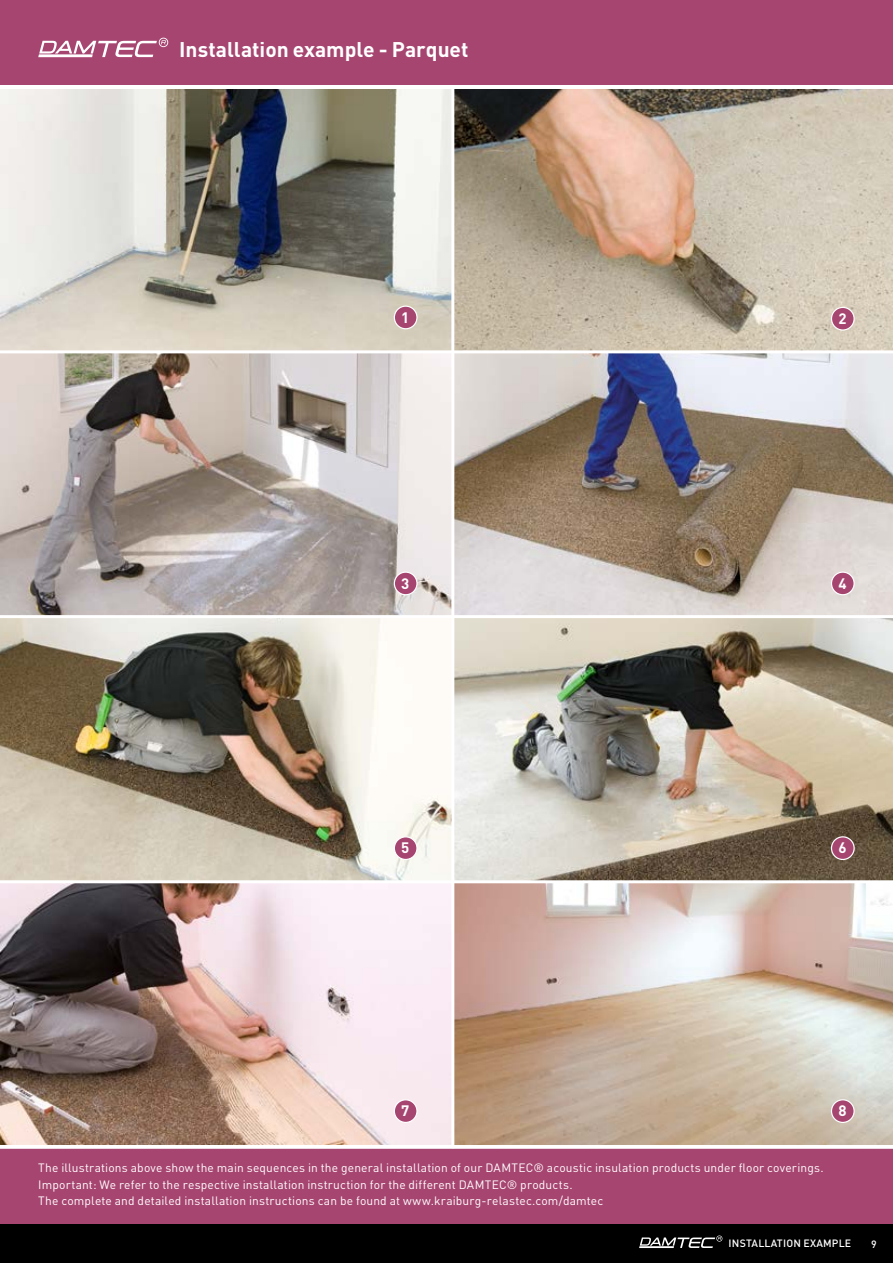
<style>
.page{position:relative;width:893px;height:1263px;background:#fff}
.page>*{position:absolute;margin:0;border:0;box-sizing:border-box;transform-origin:0 0}
.t1{font:700 21px "DIN Pro";color:#fff}
.t2{font:700 15px "DIN Pro";color:#fff}
.t3{font:12px/16.5px "DIN Pro";letter-spacing:.015em;color:#fff}
.t4{font:500 10.5px "DIN Pro";letter-spacing:.02em;color:#fff}
</style>
<div class="page">
<div style="left:0;top:1148px;width:893px;height:115px;background:#a74571"></div>
<div style="left:0;top:1225px;width:893px;height:38px;background:#000"></div>
<div style="left:0;top:1144px;width:893px;height:5px;background:#fff"></div>
<div style="left:0;top:0;width:893px;height:85px;background:#a74571"></div>
<img style="left:0;top:90px;width:893px;height:790px">
<div style="left:394px;top:306px;width:23px;height:23px;background:#a74571;border-radius:50%"></div>
<div style="left:394px;top:306px;width:24px;height:23px;border:1px solid #fff;border-radius:50%"></div>
<div style="left:831px;top:307px;width:23px;height:23px;background:#a74571;border-radius:50%"></div>
<div style="left:831px;top:307px;width:24px;height:24px;border:1px solid #fff;border-radius:50%"></div>
<div style="left:394px;top:572px;width:23px;height:23px;background:#a74571;border-radius:50%"></div>
<div style="left:394px;top:571px;width:24px;height:24px;border:1px solid #fff;border-radius:50%"></div>
<div style="left:831px;top:572px;width:23px;height:23px;background:#a74571;border-radius:50%"></div>
<div style="left:831px;top:571px;width:24px;height:24px;border:1px solid #fff;border-radius:50%"></div>
<div style="left:394px;top:837px;width:23px;height:22px;background:#a74571;border-radius:50%"></div>
<div style="left:394px;top:836px;width:24px;height:24px;border:1px solid #fff;border-radius:50%"></div>
<div style="left:831px;top:837px;width:23px;height:22px;background:#a74571;border-radius:50%"></div>
<div style="left:831px;top:836px;width:24px;height:24px;border:1px solid #fff;border-radius:50%"></div>
<img style="left:0;top:883px;width:893px;height:261px">
<div style="left:394px;top:1100px;width:23px;height:22px;background:#a74571;border-radius:50%"></div>
<div style="left:394px;top:1099px;width:24px;height:24px;border:1px solid #fff;border-radius:50%"></div>
<div style="left:831px;top:1100px;width:23px;height:22px;background:#a74571;border-radius:50%"></div>
<div style="left:831px;top:1099px;width:24px;height:24px;border:1px solid #fff;border-radius:50%"></div>
<svg style="left:38px;top:38px;width:130px;height:19px"></svg>
<svg style="left:639px;top:1235px;width:83px;height:13px"></svg>
<hr style="left:0;top:350px;width:893px;height:3px;background:#fff">
<hr style="left:0;top:615px;width:893px;height:3px;background:#fff">
<hr style="left:451px;top:87px;width:3px;height:1061px;background:#fff">
<h1 class="t1" style="left:179px;top:35px;width:291px">Installation example - Parquet</h1>
<p class="t2" style="left:401px;top:307px;width:10px">1</p>
<p class="t2" style="left:838px;top:308px;width:10px">2</p>
<p class="t2" style="left:401px;top:573px;width:10px">3</p>
<p class="t2" style="left:838px;top:573px;width:10px">4</p>
<p class="t2" style="left:401px;top:838px;width:10px">5</p>
<p class="t2" style="left:838px;top:838px;width:10px">6</p>
<p class="t2" style="left:401px;top:1100px;width:10px">7</p>
<p class="t2" style="left:838px;top:1100px;width:10px">8</p>
<p class="t3" style="left:38px;top:1159px;width:787px">The illustrations above show the main sequences in the general installation of our DAMTEC® acoustic insulation products under floor coverings.<br>Important: We refer to the respective installation instruction for the different DAMTEC® products.<br>The complete and detailed installation instructions can be found at www.kraiburg-relastec.com/damtec</p>
<p class="t4" style="left:729px;top:1236px;width:124px">INSTALLATION EXAMPLE</p>
<p class="t4" style="left:871px;top:1237px;width:7px">9</p>
</div>
